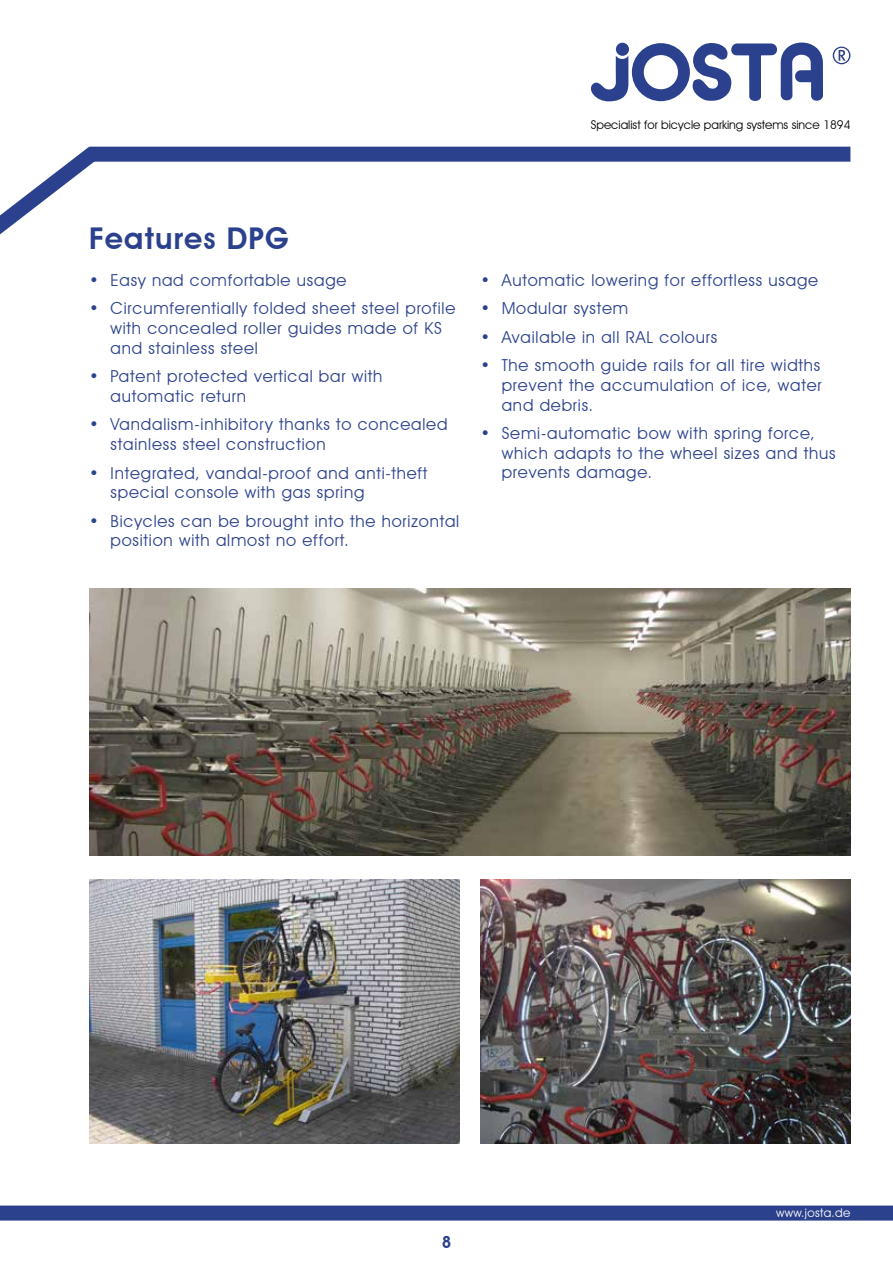
<style>
.page{position:relative;width:893px;height:1263px;background:#fff}
.page>*{position:absolute;margin:0;border:0;box-sizing:border-box;transform-origin:0 0}
.t1{font:600 30px "Avant Garde IT Cby BT";letter-spacing:.04em;color:#2b418d}
.t2{font:16.5px/19.8px "Avant Garde IT Cby BT";letter-spacing:.05em;color:#2b418d}
.t3{font:600 16.5px "Avant Garde IT Cby BT";color:#2b418d}
.t4{font:12px "Avant Garde IT Cby BT";color:#000}
.t5{font:12px "Avant Garde IT Cby BT";letter-spacing:.03em;color:#fff}
</style>
<div class="page">
<svg style="left:833px;top:46px;width:17px;height:18px"></svg>
<svg style="left:591px;top:42px;width:232px;height:60px"></svg>
<div style="left:90px;top:147px;width:760px;height:15px;background:#2b418d"></div>
<svg style="left:0;top:146px;width:115px;height:89px"></svg>
<div style="left:0;top:1205px;width:893px;height:15px;background:#2b418d"></div>
<img style="left:89px;top:589px;width:761px;height:266px">
<img style="left:89px;top:879px;width:370px;height:265px">
<img style="left:480px;top:879px;width:370px;height:265px">
<p class="t4" style="left:591px;top:117px;width:261px">Specialist for bicycle parking systems since 1894</p>
<h1 class="t1" style="left:89px;top:220px;width:201px">Features DPG</h1>
<p class="t2" style="left:89px;top:270px;width:259px">• Easy nad comfortable usage</p>
<p class="t2" style="left:111px;top:298px;width:346px;text-indent:-21px">• Circumferentially folded sheet steel profile with concealed roller guides made of KS and stainless steel</p>
<p class="t2" style="left:111px;top:366px;width:273px;text-indent:-21px">• Patent protected vertical bar with automatic return</p>
<p class="t2" style="left:111px;top:414px;width:338px;text-indent:-21px">• Vandalism-inhibitory thanks to concealed stainless steel construction</p>
<p class="t2" style="left:111px;top:463px;width:318px;text-indent:-21px">• Integrated, vandal-proof and anti-theft special console with gas spring</p>
<p class="t2" style="left:111px;top:511px;width:350px;text-indent:-21px">• Bicycles can be brought into the horizontal position with almost no effort.</p>
<p class="t2" style="left:480px;top:270px;width:339px">• Automatic lowering for effortless usage</p>
<p class="t2" style="left:480px;top:298px;width:149px">• Modular system</p>
<p class="t2" style="left:480px;top:327px;width:238px">• Available in all RAL colours</p>
<p class="t2" style="left:502px;top:355px;width:321px;text-align:justify;text-indent:-21px">• The smooth guide rails for all tire widths prevent the accumulation of ice, water and debris.</p>
<p class="t2" style="left:502px;top:423px;width:335px;text-indent:-21px">• Semi-automatic bow with spring force, which adapts to the wheel sizes and thus prevents damage.</p>
<p class="t3" style="left:442px;top:1232px;width:11px">8</p>
<p class="t5" style="left:776px;top:1205px;width:76px">www.josta.de</p>
</div>
